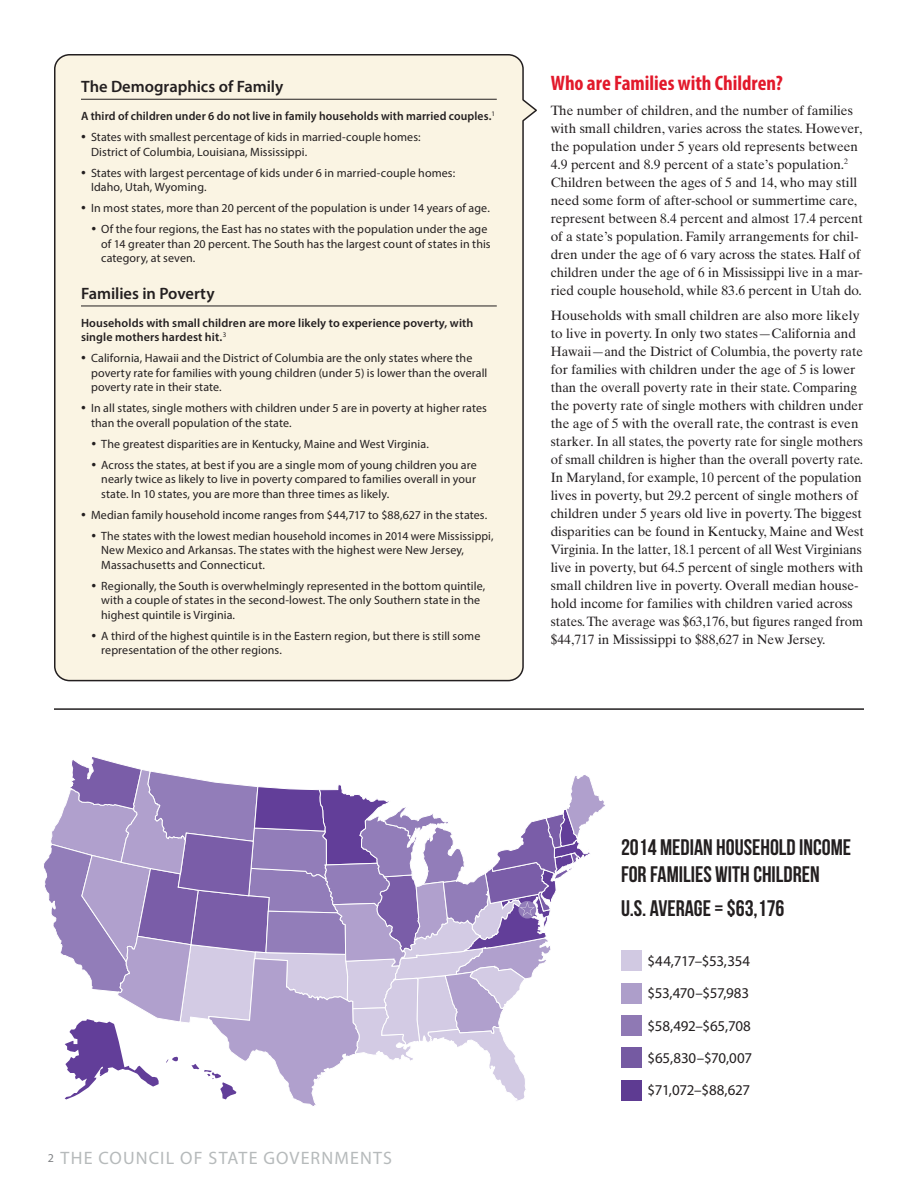
<style>
.page{position:relative;width:918px;height:1188px;background:#fff}
.page>*{position:absolute;margin:0;border:0;box-sizing:border-box;transform-origin:0 0}
.t1{font:700 22.5px/27px "Bebas Neue";color:#231f20}
.t2{font:700 condensed 21px "Myriad Pro";color:#e2192b}
.t3{font:18px "Myriad Pro";letter-spacing:.065em;color:#b6babb}
.t4{font:600 16.5px "Myriad Pro";letter-spacing:-.005em;color:#231f20}
.t5{font:15px/32.4px "Myriad Pro";letter-spacing:-.02em;color:#231f20}
.t6{font:13.5px/18px "Times Ten LT";color:#231f20}
.t7{font:12px/14.4px "Myriad Pro";letter-spacing:.005em;color:#231f20}
.t8{font:600 12px/21.1px "Myriad Pro";letter-spacing:.01em;color:#231f20}
.s1{font-weight:400}
.s2{font-size:12px;color:#808285}
</style>
<div class="page">
<div style="left:54px;top:54px;width:483px;height:628px;background:#faf4e3"></div>
<hr style="left:81px;top:99px;width:416px;height:1px;background:#231f20">
<hr style="left:81px;top:306px;width:416px;height:1px;background:#231f20">
<svg style="left:44px;top:757px;width:561px;height:349px"></svg>
<div style="left:621px;top:950px;width:21px;height:21px;background:#d1c9e2"></div>
<div style="left:621px;top:983px;width:21px;height:21px;background:#ad9eca"></div>
<div style="left:621px;top:1015px;width:21px;height:21px;background:#8f79b4"></div>
<div style="left:621px;top:1048px;width:21px;height:20px;background:#755aa2"></div>
<div style="left:621px;top:1080px;width:21px;height:21px;background:#5e3b92"></div>
<hr style="left:54px;top:708px;width:810px;height:2px;background:#231f20">
<svg style="left:82px;top:135px;width:3px;height:4px"></svg>
<svg style="left:82px;top:206px;width:3px;height:4px"></svg>
<svg style="left:92px;top:227px;width:4px;height:4px"></svg>
<svg style="left:82px;top:356px;width:3px;height:4px"></svg>
<svg style="left:82px;top:406px;width:3px;height:4px"></svg>
<svg style="left:92px;top:442px;width:4px;height:3px"></svg>
<svg style="left:92px;top:463px;width:4px;height:3px"></svg>
<svg style="left:92px;top:534px;width:4px;height:3px"></svg>
<svg style="left:92px;top:584px;width:4px;height:3px"></svg>
<svg style="left:92px;top:634px;width:4px;height:3px"></svg>
<p class="t4" style="left:81px;top:76px;width:204px">The Demographics of Family</p>
<p class="t8" style="left:91px;top:105px;width:405px;text-indent:-10px">A third of children under 6 do not live in family households with married couples.<sup>1<br></sup><span class="s1">States with smallest percentage of kids in married-couple homes:</span></p>
<p class="t7" style="left:91px;top:141px;width:366px;line-height:21.1px">District of Columbia, Louisiana, Mississippi.<br>States with largest percentage of kids under 6 in married-couple homes:</p>
<p class="t7" style="left:91px;top:180px;width:117px">Idaho, Utah, Wyoming.</p>
<p class="t7" style="left:91px;top:201px;width:400px">In most states, more than 20 percent of the population is under 14 years of age.</p>
<p class="t7" style="left:101px;top:222px;width:388px">Of the four regions, the East has no states with the population under the age</p>
<p class="t7" style="left:101px;top:236px;width:391px">of 14 greater than 20 percent. The South has the largest count of states in this category, at seven.</p>
<p class="t4" style="left:81px;top:283px;width:135px">Families in Poverty</p>
<p class="t8" style="left:81px;top:315px;width:394px;line-height:14.4px">Households with small children are more likely to experience poverty, with single mothers hardest hit.<sup>3</sup></p>
<p class="t7" style="left:91px;top:351px;width:398px">California, Hawaii and the District of Columbia are the only states where the poverty rate for families with young children (under 5) is lower than the overall poverty rate in their state.</p>
<p class="t7" style="left:91px;top:401px;width:397px">In all states, single mothers with children under 5 are in poverty at higher rates than the overall population of the state.</p>
<p class="t7" style="left:101px;top:433px;width:377px;line-height:21.1px">The greatest disparities are in Kentucky, Maine and West Virginia.<br>Across the states, at best if you are a single mom of young children you are</p>
<p class="t7" style="left:101px;top:472px;width:376px">nearly twice as likely to live in poverty compared to families overall in your state. In 10 states, you are more than three times as likely.</p>
<p class="t7" style="left:101px;top:504px;width:394px;line-height:21.1px;text-indent:-10px">Median family household income ranges from $44,717 to $88,627 in the states.<br>The states with the lowest median household incomes in 2014 were Mississippi,</p>
<p class="t7" style="left:101px;top:543px;width:364px">New Mexico and Arkansas. The states with the highest were New Jersey,<br>Massachusetts and Connecticut.</p>
<p class="t7" style="left:101px;top:579px;width:386px">Regionally, the South is overwhelmingly represented in the bottom quintile, with a couple of states in the second-lowest. The only Southern state in the highest quintile is Virginia.</p>
<p class="t7" style="left:101px;top:629px;width:381px">A third of the highest quintile is in the Eastern region, but there is still some representation of the other regions.</p>
<h2 class="t2" style="left:551px;top:70px;width:233px">Who are Families with Children?</h2>
<p class="t6" style="left:551px;top:101px;width:314px">The number of children, and the number of families with small children, varies across the states. However, the population under 5 years old represents between 4.9 percent and 8.9 percent of a state’s population.<sup>2<br></sup>Children between the ages of 5 and 14, who may still need some form of after-school or summertime care, represent between 8.4 percent and almost 17.4 percent of a state’s population. Family arrangements for chil&shy;dren under the age of 6 vary across the states. Half of children under the age of 6 in Mississippi live in a mar&shy;ried couple household, while 83.6 percent in Utah do.</p>
<p class="t6" style="left:551px;top:306px;width:315px">Households with small children are also more likely to live in poverty. In only two states—California and Hawaii—and the District of Columbia, the poverty rate for families with children under the age of 5 is lower than the overall poverty rate in their state. Comparing the poverty rate of single mothers with children under the age of 5 with the overall rate, the contrast is even starker. In all states, the poverty rate for single mothers of small children is higher than the overall poverty rate.<br>In Maryland, for example, 10 percent of the population lives in poverty, but 29.2 percent of single mothers of children under 5 years old live in poverty. The biggest disparities can be found in Kentucky, Maine and West Virginia. In the latter, 18.1 percent of all West Virginians live in poverty, but 64.5 percent of single mothers with small children live in poverty. Overall median house&shy;hold income for families with children varied across states. The average was $63,176, but figures ranged from $44,717 in Mississippi to $88,627 in New Jersey.</p>
<h3 class="t3" style="left:48px;top:1147px;width:346px"><span class="s2">2</span> THE COUNCIL OF STATE GOVERNMENTS</h3>
<h1 class="t1" style="left:621px;top:833px;width:232px">2014 MEDIAN HOUSEHOLD INCOME<br>FOR FAMILIES WITH CHILDREN</h1>
<h1 class="t1" style="left:621px;top:894px;width:165px">U.S. AVERAGE = $63,176</h1>
<p class="t5" style="left:648px;top:944px;width:106px">$44,717–$53,354 $53,470–$57,983 $58,492–$65,708 $65,830–$70,007 $71,072–$88,627</p>
</div>
